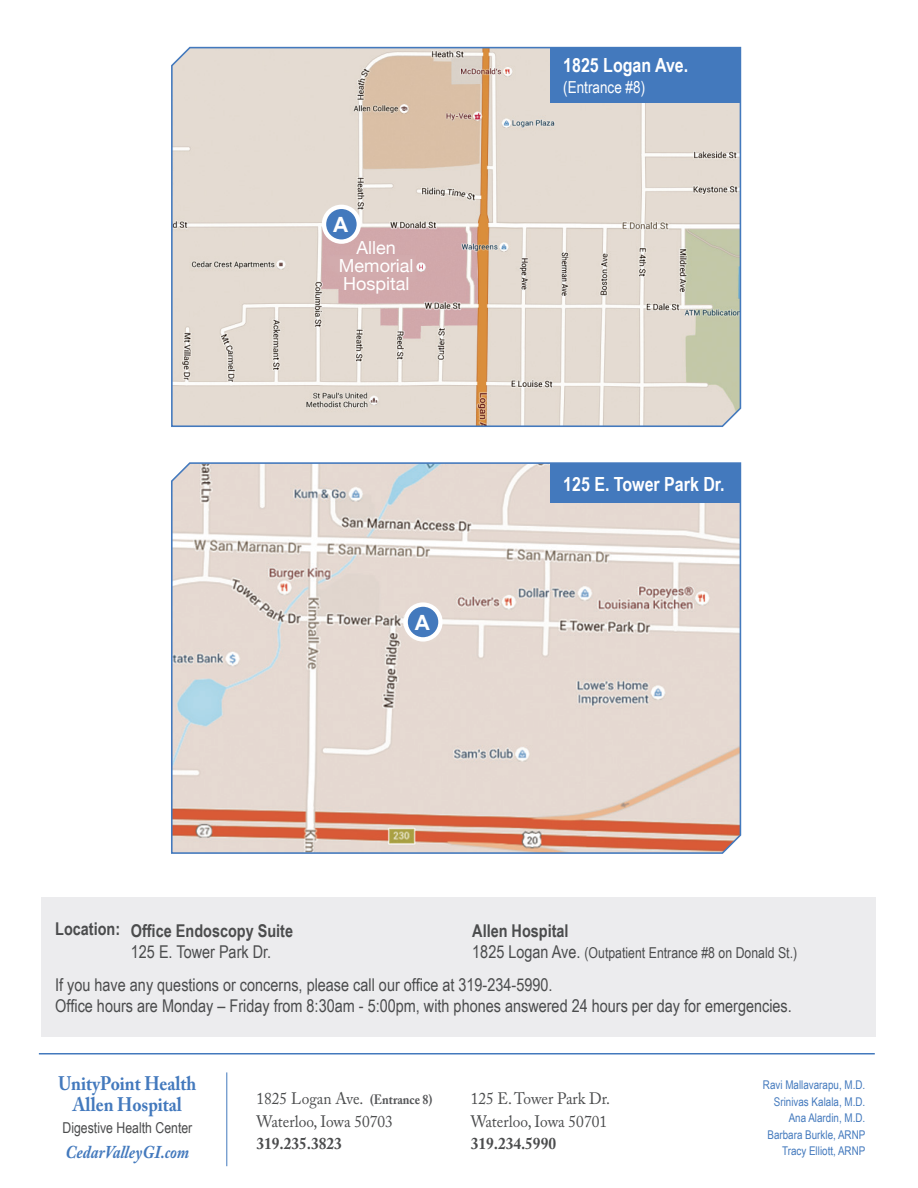
<style>
.page{position:relative;width:918px;height:1188px;background:#fff}
.page>*{position:absolute;margin:0;border:0;box-sizing:border-box;transform-origin:0 0}
.t1{font:700 21px "Arial";color:#fff}
.Content{font:700 19.5px "Arial Narrow";color:#fff}
.t2{font:700 19.5px/21px "Adobe Caslon Pro";color:#4379bd;text-align:center;scale:.9 1}
.Subhead{font:18px/18px "Helvetica Neue";color:#fff;text-align:center}
.t3{font:italic 700 18px "Adobe Caslon Pro";color:#4379bd;scale:.9 1}
.Content-2{font:17.7px/21.1px "Arial Narrow";color:#4b4c4d}
.Content-3{font:700 17.7px/21px "Arial Narrow";color:#4b4c4d}
.t4{font:16.5px/22.5px "Adobe Caslon Pro";color:#4b4c4d;scale:.93 1}
.t5{font:700 16.5px "Adobe Caslon Pro";color:#4b4c4d;scale:.93 1}
.Content-4{font:16.5px "Arial Narrow";color:#fff}
.Content-5{font:15px "Arial Narrow";color:#4b4c4d}
.t6{font:12px/16.5px "Arial Narrow";color:#4379bd;text-align:right}
.s1{font-weight:400}
.s2{font-size:17.7px}
.s3{font-weight:700;font-size:13.5px;color:#555658}
</style>
<div class="page">
<hr style="left:226px;top:1072px;width:1px;height:94px;background:#4379bd">
<hr style="left:39px;top:1053px;width:836px;height:1px;background:#4379bd">
<svg style="left:171px;top:462px;width:571px;height:392px;background:#dfd0c9"></svg>
<svg style="left:171px;top:46px;width:571px;height:381px;background:#dcd1c8"></svg>
<div style="left:42px;top:897px;width:834px;height:140px;background:#ececee"></div>
<svg style="left:406px;top:605px;width:34px;height:34px"></svg>
<div style="left:403px;top:602px;width:40px;height:40px;border:4px solid #fff;border-radius:50%"></div>
<div style="left:324px;top:207px;width:35px;height:35px;background:#4379bd;border-radius:50%"></div>
<div style="left:322px;top:205px;width:39px;height:39px;border:4px solid #fff;border-radius:50%"></div>
<div style="left:550px;top:48px;width:190px;height:55px;background:#4379bd"></div>
<div style="left:550px;top:464px;width:190px;height:39px;background:#4379bd"></div>
<p class="t1" style="left:333px;top:213px;width:17px">A</p>
<p class="Subhead" style="left:339px;top:239px;width:76px">Allen<br>Memorial<br>Hospital</p>
<p class="t1" style="left:415px;top:610px;width:17px">A</p>
<p class="Content" style="left:563px;top:50px;width:127px">1825 Logan Ave.</p>
<p class="Content-4" style="left:563px;top:75px;width:83px">(Entrance #8)</p>
<p class="Content" style="left:563px;top:469px;width:163px">125 E. Tower Park Dr.</p>
<p class="Content-3" style="left:55px;top:917px;width:67px">Location:</p>
<p class="Content-3" style="left:131px;top:919px;width:164px">Office Endoscopy Suite<br><span class="s1">125 E. Tower Park Dr.</span></p>
<p class="Content-3" style="left:472px;top:919px;width:98px">Allen Hospital</p>
<p class="Content-5" style="left:472px;top:942px;width:326px"><span class="s2">1825 Logan Ave.</span> (Outpatient Entrance #8 on Donald St.)</p>
<p class="Content-2" style="left:55px;top:973px;width:738px">If you have any questions or concerns, please call our office at 319-234-5990.<br>Office hours are Monday – Friday from 8:30am - 5:00pm, with phones answered 24 hours per day for emergencies.</p>
<p class="t2" style="left:58px;top:1073px;width:155px">UnityPoint Health<br>Allen Hospital</p>
<p class="Content-5" style="left:62px;top:1117px;width:131px">Digestive Health Center</p>
<p class="t3" style="left:66px;top:1141px;width:139px">CedarValleyGI.com</p>
<p class="t4" style="left:257px;top:1087px;width:190px">1825 Logan Ave. <span class="s3">(Entrance 8)<br></span>Waterloo, Iowa 50703</p>
<p class="t5" style="left:257px;top:1134px;width:93px">319.235.3823</p>
<p class="t4" style="left:471px;top:1087px;width:151px">125 E. Tower Park Dr.<br>Waterloo, Iowa 50701</p>
<p class="t5" style="left:471px;top:1134px;width:93px">319.234.5990</p>
<p class="t6" style="left:763px;top:1076px;width:104px">Ravi Mallavarapu, M.D.<br>Srinivas Kalala, M.D.<br>Ana Alardin, M.D.<br>Barbara Burkle, ARNP<br>Tracy Elliott, ARNP</p>
</div>
